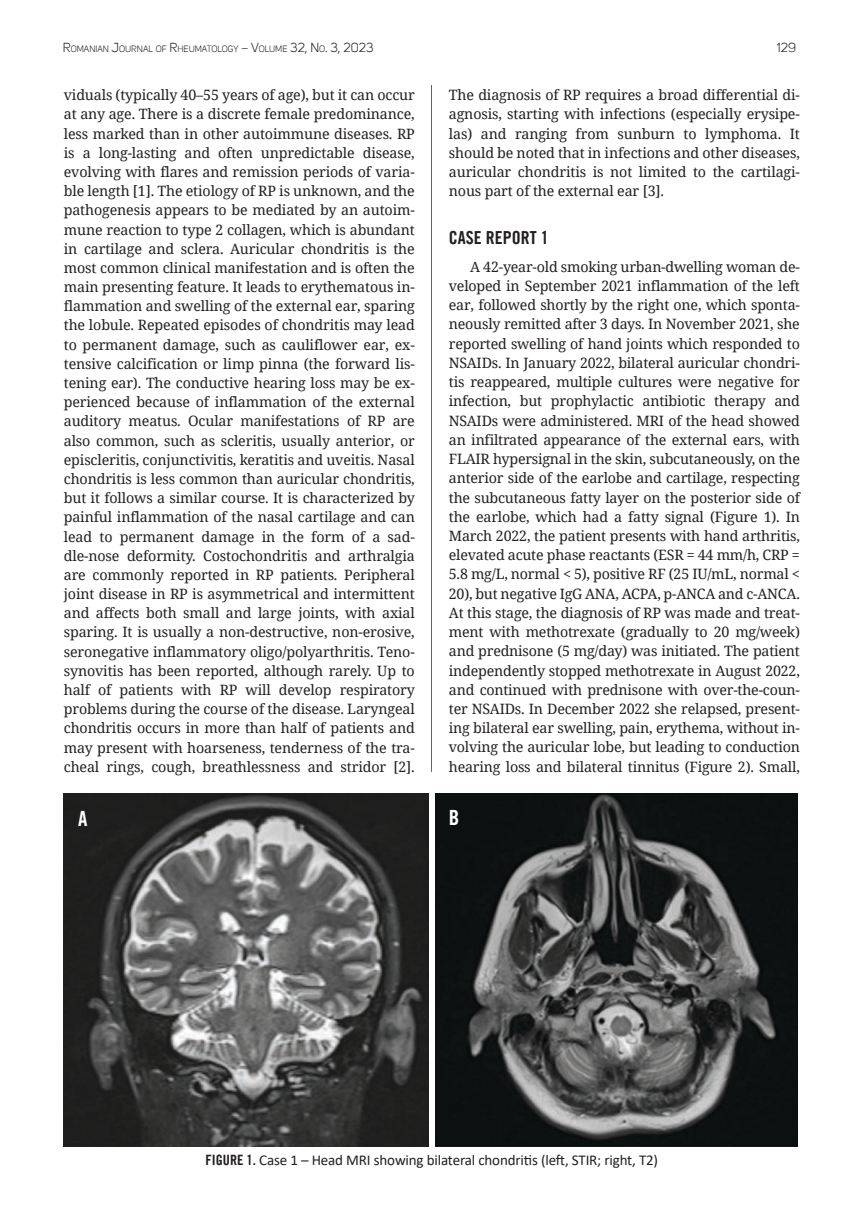
<style>
.page{position:relative;width:851px;height:1212px;background:#fff}
.page>*{position:absolute;margin:0;border:0;box-sizing:border-box;transform-origin:0 0}
.t1{font:21px "AA Med Title";color:#fff}
.t2{font:18px "AA Med Title";color:#231f20}
.t3{font:15px "Calibri";letter-spacing:-.01em;color:#231f20}
.t4{font:14.25px/19.2px "AA Med Star";letter-spacing:-.01em;color:#231f20;text-align:justify}
.t5{font:12.75px "Uni Sans";color:#231f20}
.t6{font:8.85px "Uni Sans";color:#231f20}
.s1{font-size:12.75px}
.s2{font-family:"AA Med Title";font-size:14.25px}
</style>
<div class="page">
<hr style="left:431px;top:85px;width:1px;height:687px;background:#636466">
<img style="left:64px;top:793px;width:364px;height:353px">
<img style="left:435px;top:793px;width:362px;height:353px">
<p class="t6" style="left:63px;top:44px;width:312px"><span class="s1">R</span>OMANIAN <span class="s1">J</span>OURNAL OF <span class="s1">R</span>HEUMATOLOGY <span class="s1">– V</span>OLUME <span class="s1">32, N</span> O<span class="s1">. 3</span><span class="s1">, 2023</span></p>
<p class="t5" style="left:776px;top:40px;width:21px">129</p>
<p class="t4" style="left:64px;top:85px;width:352px">viduals (typically 40–55 years of age), but it can occur at any age. There is a discrete female predominance, less marked than in other autoimmune diseases. RP is a long-lasting and often unpredictable disease, evolving with flares and remission periods of varia&shy;ble length [1]. The etiology of RP is unknown, and the pathogenesis appears to be mediated by an autoim&shy;mune reaction to type 2 collagen, which is abundant in cartilage and sclera. Auricular chondritis is the most common clinical manifestation and is often the main presenting feature. It leads to erythematous in&shy;flammation and swelling of the external ear, sparing the lobule. Repeated episodes of chondritis may lead to permanent damage, such as cauliflower ear, ex&shy;tensive calcification or limp pinna (the forward lis&shy;tening ear). The conductive hearing loss may be ex&shy;perienced because of inflammation of the external auditory meatus. Ocular manifestations of RP are also common, such as scleritis, usually anterior, or episcleritis, conjunctivitis, keratitis and uveitis. Nasal chondritis is less common than auricular chondritis, but it follows a similar course. It is characterized by painful inflammation of the nasal cartilage and can lead to permanent damage in the form of a sad&shy;dle-nose deformity. Costochondritis and arthralgia are commonly reported in RP patients. Peripheral joint disease in RP is asymmetrical and intermittent and affects both small and large joints, with axial sparing. It is usually a non-destructive, non-erosive, seronegative inflammatory oligo/polyarthritis. Teno&shy;synovitis has been reported, although rarely. Up to half of patients with RP will develop respiratory problems during the course of the disease. Laryngeal chondritis occurs in more than half of patients and may present with hoarseness, tenderness of the tra&shy;cheal rings, cough, breathlessness and stridor [2].</p>
<p class="t4" style="left:449px;top:85px;width:352px">The diagnosis of RP requires a broad differential di&shy;agnosis, starting with infections (especially erysipe&shy;las) and ranging from sunburn to lymphoma. It should be noted that in infections and other diseases, auricular chondritis is not limited to the cartilagi&shy;nous part of the external ear [3].</p>
<p class="t2" style="left:449px;top:227px;width:101px">CASE REPORT 1</p>
<p class="t4" style="left:449px;top:256px;width:352px;text-indent:21px">A 42-year-old smoking urban-dwelling woman de&shy;veloped in September 2021 inflammation of the left ear, followed shortly by the right one, which sponta&shy;neously remitted after 3 days. In November 2021, she reported swelling of hand joints which responded to NSAIDs. In January 2022, bilateral auricular chondri&shy;tis reappeared, multiple cultures were negative for infection, but prophylactic antibiotic therapy and NSAIDs were administered. MRI of the head showed an infiltrated appearance of the external ears, with FLAIR hypersignal in the skin, subcutaneously, on the anterior side of the earlobe and cartilage, respecting the subcutaneous fatty layer on the posterior side of the earlobe, which had a fatty signal (Figure 1). In March 2022, the patient presents with hand arthritis, elevated acute phase reactants (ESR = 44 mm/h, CRP = 5.8 mg/L, normal &lt; 5), positive RF (25 IU/mL, normal &lt; 20), but negative IgG ANA, ACPA, p-ANCA and c-ANCA.<br>At this stage, the diagnosis of RP was made and treat&shy;ment with methotrexate (gradually to 20 mg/week) and prednisone (5 mg/day) was initiated. The patient independently stopped methotrexate in August 2022, and continued with prednisone with over-the-coun&shy;ter NSAIDs. In December 2022 she relapsed, present&shy;ing bilateral ear swelling, pain, erythema, without in&shy;volving the auricular lobe, but leading to conduction hearing loss and bilateral tinnitus (Figure 2). Small,</p>
<h1 class="t1" style="left:78px;top:806px;width:11px">A</h1>
<h1 class="t1" style="left:449px;top:805px;width:12px">B</h1>
<p class="t3" style="left:205px;top:1150px;width:454px"><span class="s2">FIGURE 1.</span> Case 1 – Head MRI showing bilateral chondritis (left, STIR; right, T2)</p>
</div>
